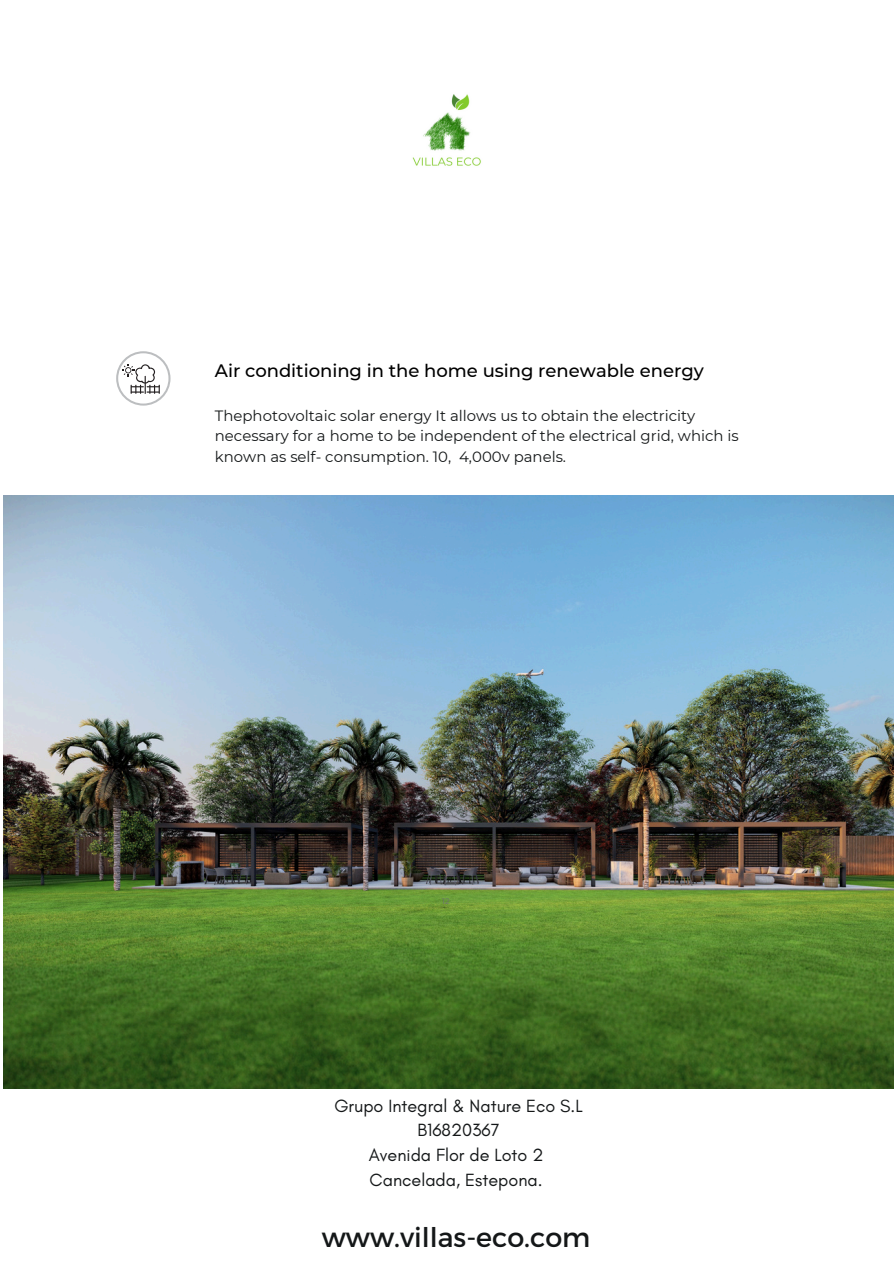
<style>
.page{position:relative;width:894px;height:1264px;background:#fff}
.page>*{position:absolute;margin:0;border:0;box-sizing:border-box;transform-origin:0 0}
.t1{font:27px "Montserrat";color:#141718}
.t2{font:18px/24.8px "Glacial Indifference";color:#141718;text-align:center}
.t3{font:500 18px "Montserrat";color:#000}
.t4{font:14.85px/20.2px "Montserrat";color:#141718}
.t5{font:7.95px "Montserrat";color:#6d6e70}
</style>
<div class="page">
<svg style="left:116px;top:351px;width:54px;height:54px"></svg>
<img style="left:4px;top:495px;width:889px;height:593px">
<img style="left:412px;top:94px;width:69px;height:72px">
<p class="t3" style="left:215px;top:360px;width:490px">Air conditioning in the home using renewable energy</p>
<p class="t4" style="left:215px;top:406px;width:525px">Thephotovoltaic solar energy It allows us to obtain the electricity necessary for a home to be independent of the electrical grid, which is known as self- consumption. 10, 4,000v panels.</p>
<p class="t5" style="left:442px;top:896px;width:9px">12</p>
<h2 class="t2" style="left:334px;top:1092px;width:250px">Grupo Integral &amp; Nature Eco S.L<br>B16820367<br>Avenida Flor de Loto 2<br>Cancelada, Estepona.</h2>
<p class="t1" style="left:322px;top:1219px;width:270px">www.villas-eco.com</p>
</div>
